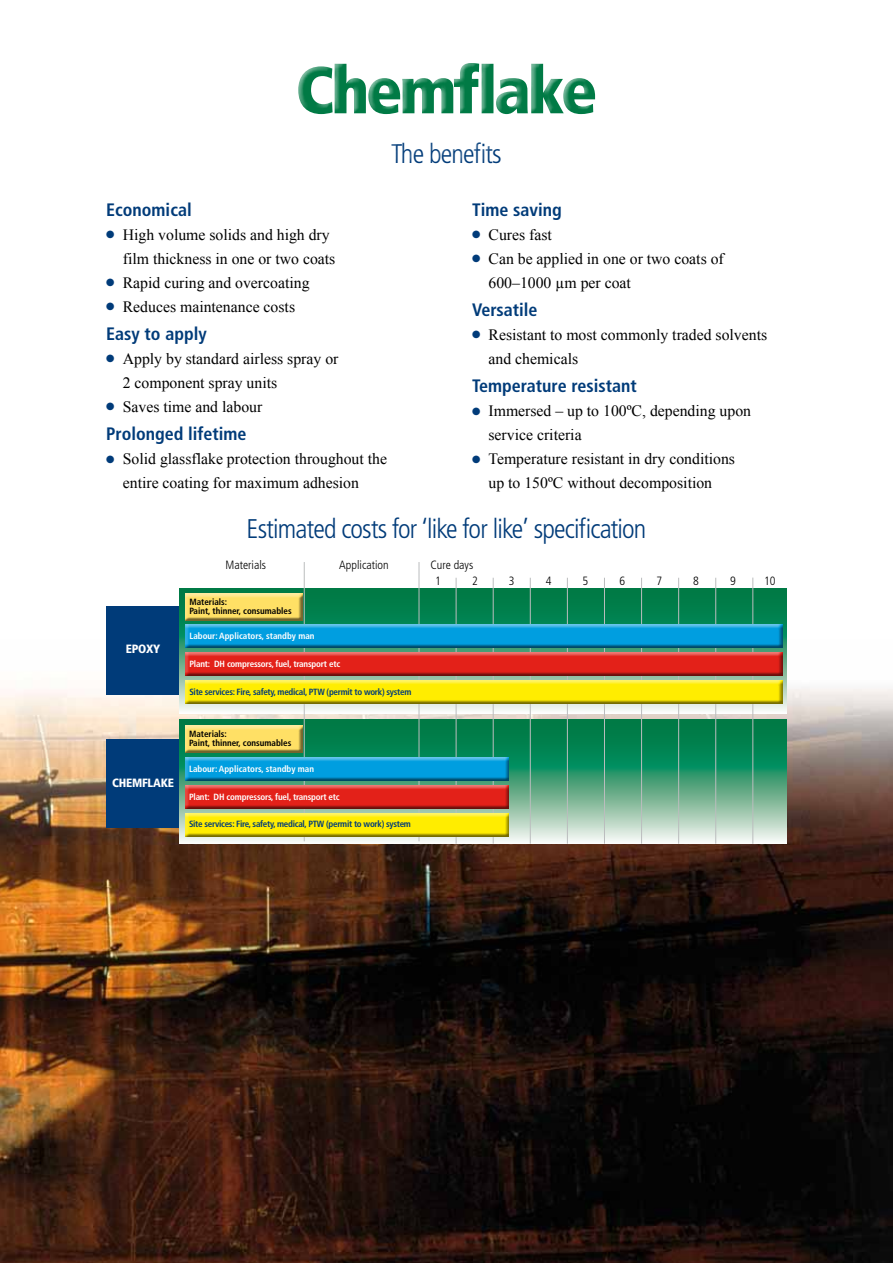
<style>
.page{position:relative;width:893px;height:1263px;background:#fff}
.page>*{position:absolute;margin:0;border:0;box-sizing:border-box;transform-origin:0 0}
.t1{font:900 condensed 66px "Frutiger LT Std";letter-spacing:-.05em;color:#007a45}
.t2{font:300 condensed 27px "Frutiger LT Std";letter-spacing:-.03em;color:#003b79}
.t3{font:700 condensed 18px "Frutiger LT Std";color:#003b79}
.t4{font:15.75px/24px "Times New Roman";color:#000}
.t5{font:300 condensed 12px "Frutiger LT Std";color:#000}
.t6{font:900 condensed 12px "Frutiger LT Std";letter-spacing:-.02em;color:#fff}
.t7{font:700 condensed 9px "Frutiger LT Std";letter-spacing:-.03em;color:#003b79}
.t8{font:700 condensed 9px "Frutiger LT Std";letter-spacing:-.02em;color:#fff}
.t9{font:700 condensed 9px/9px "Frutiger LT Std";color:#000}
.t10{font:700 condensed 9px "Frutiger LT Std";color:#fff}
.s1{color:#003b79}
</style>
<div class="page">
<img style="left:0;top:639px;width:893px;height:624px">
<div style="left:106px;top:739px;width:92px;height:89px;background:#003b79"></div>
<svg style="left:180px;top:719px;width:606px;height:125px;background:#4da47e"></svg>
<div style="left:181px;top:721px;width:123px;height:34px;background:#007a45"></div>
<div style="left:182px;top:725px;width:122px;height:30px;background:#000;opacity:.55"></div>
<div style="left:106px;top:606px;width:92px;height:89px;background:#003b79"></div>
<svg style="left:180px;top:588px;width:606px;height:125px"></svg>
<div style="left:181px;top:589px;width:123px;height:34px;background:#007a45"></div>
<div style="left:182px;top:593px;width:122px;height:30px;background:#000;opacity:.55"></div>
<hr style="left:304px;top:562px;width:1px;height:279px;background:#bbbdbe">
<hr style="left:753px;top:578px;width:1px;height:266px;background:#bbbdbe">
<hr style="left:456px;top:578px;width:1px;height:266px;background:#bbbdbe">
<hr style="left:493px;top:578px;width:1px;height:266px;background:#bbbdbe">
<hr style="left:530px;top:578px;width:1px;height:266px;background:#bbbdbe">
<hr style="left:567px;top:578px;width:1px;height:266px;background:#bbbdbe">
<hr style="left:604px;top:578px;width:1px;height:266px;background:#bbbdbe">
<hr style="left:641px;top:578px;width:1px;height:266px;background:#bbbdbe">
<hr style="left:678px;top:578px;width:1px;height:266px;background:#bbbdbe">
<hr style="left:715px;top:578px;width:1px;height:266px;background:#bbbdbe">
<hr style="left:419px;top:562px;width:1px;height:279px;background:#bbbdbe">
<div style="left:181px;top:619px;width:603px;height:32px;background:#fff;opacity:.55"></div>
<div style="left:182px;top:623px;width:602px;height:28px;background:#000;opacity:.55"></div>
<div style="left:181px;top:647px;width:603px;height:32px;background:#429d73"></div>
<div style="left:182px;top:651px;width:602px;height:28px;background:#000;opacity:.55"></div>
<div style="left:181px;top:675px;width:603px;height:32px;background:#95c1a6"></div>
<div style="left:182px;top:679px;width:602px;height:28px;background:#000;opacity:.55"></div>
<div style="left:181px;top:752px;width:330px;height:31px;background:#008756"></div>
<div style="left:182px;top:755px;width:329px;height:28px;background:#000;opacity:.55"></div>
<div style="left:181px;top:780px;width:330px;height:31px;background:#4a9f77"></div>
<div style="left:182px;top:783px;width:329px;height:28px;background:#000;opacity:.55"></div>
<div style="left:181px;top:808px;width:330px;height:32px;background:#9bc4ab"></div>
<div style="left:182px;top:811px;width:329px;height:29px;background:#000;opacity:.55"></div>
<h1 class="t1" style="left:295px;top:50px;width:304px">Chemflake</h1>
<h2 class="t2" style="left:391px;top:138px;width:112px">The benefits</h2>
<p class="t3" style="left:106px;top:199px;width:87px">Economical</p>
<p class="t4" style="left:123px;top:222px;width:214px;text-indent:-16px"><span class="s1">●</span> High volume solids and high dry film thickness in one or two coats</p>
<p class="t4" style="left:106px;top:270px;width:205px"><span class="s1">●</span> Rapid curing and overcoating</p>
<p class="t4" style="left:106px;top:294px;width:190px"><span class="s1">●</span> Reduces maintenance costs</p>
<p class="t3" style="left:106px;top:323px;width:102px">Easy to apply</p>
<p class="t4" style="left:123px;top:346px;width:217px;text-indent:-16px"><span class="s1">●</span> Apply by standard airless spray or<br>2 component spray units</p>
<p class="t4" style="left:106px;top:394px;width:158px"><span class="s1">●</span> Saves time and labour</p>
<p class="t3" style="left:106px;top:423px;width:142px">Prolonged lifetime</p>
<p class="t4" style="left:123px;top:447px;width:266px;text-indent:-16px"><span class="s1">●</span> Solid glassflake protection throughout the entire coating for maximum adhesion</p>
<p class="t3" style="left:472px;top:199px;width:91px">Time saving</p>
<p class="t4" style="left:472px;top:222px;width:81px"><span class="s1">●</span> Cures fast</p>
<p class="t4" style="left:488px;top:246px;width:237px;text-indent:-16px"><span class="s1">●</span> Can be applied in one or two coats of<br>600–1000 µm per coat</p>
<p class="t3" style="left:472px;top:299px;width:67px">Versatile</p>
<p class="t4" style="left:488px;top:322px;width:280px;text-indent:-16px"><span class="s1">●</span> Resistant to most commonly traded solvents and chemicals</p>
<p class="t3" style="left:472px;top:375px;width:166px">Temperature resistant</p>
<p class="t4" style="left:488px;top:399px;width:264px;text-indent:-16px"><span class="s1">●</span> Immersed – up to 100ºC, depending upon service criteria</p>
<p class="t4" style="left:472px;top:447px;width:264px;text-align:center"><span class="s1">●</span> Temperature resistant in dry conditions up to 150ºC without decomposition</p>
<p class="t6" style="left:126px;top:641px;width:36px">EPOXY</p>
<p class="t6" style="left:112px;top:775px;width:63px">CHEMFLAKE</p>
<h2 class="t2" style="left:246px;top:513px;width:401px">Estimated costs for ‘like for like’ specification</h2>
<p class="t5" style="left:435px;top:574px;width:7px">1</p>
<p class="t5" style="left:472px;top:574px;width:7px">2</p>
<p class="t5" style="left:509px;top:574px;width:7px">3</p>
<p class="t5" style="left:546px;top:574px;width:7px">4</p>
<p class="t5" style="left:583px;top:574px;width:7px">5</p>
<p class="t5" style="left:619px;top:574px;width:7px">6</p>
<p class="t5" style="left:656px;top:574px;width:7px">7</p>
<p class="t5" style="left:693px;top:574px;width:7px">8</p>
<p class="t5" style="left:730px;top:574px;width:7px">9</p>
<p class="t5" style="left:764px;top:574px;width:13px">10</p>
<p class="t5" style="left:226px;top:558px;width:42px">Materials</p>
<p class="t5" style="left:339px;top:558px;width:51px">Application</p>
<p class="t5" style="left:430px;top:558px;width:44px">Cure days</p>
<p class="t9" style="left:189px;top:598px;width:104px">Materials:<br>Paint, thinner, consumables</p>
<p class="t10" style="left:189px;top:630px;width:127px">Labour: Applicators, standby man</p>
<p class="t8" style="left:189px;top:658px;width:152px">Plant: DH compressors, fuel, transport etc</p>
<p class="t7" style="left:189px;top:687px;width:223px">Site services: Fire, safety, medical, PTW (permit to work) system</p>
<p class="t9" style="left:189px;top:730px;width:104px">Materials:<br>Paint, thinner, consumables</p>
<p class="t10" style="left:189px;top:764px;width:127px">Labour: Applicators, standby man</p>
<p class="t8" style="left:189px;top:791px;width:152px">Plant: DH compressors, fuel, transport etc</p>
<p class="t7" style="left:189px;top:819px;width:223px">Site services: Fire, safety, medical, PTW (permit to work) system</p>
</div>
